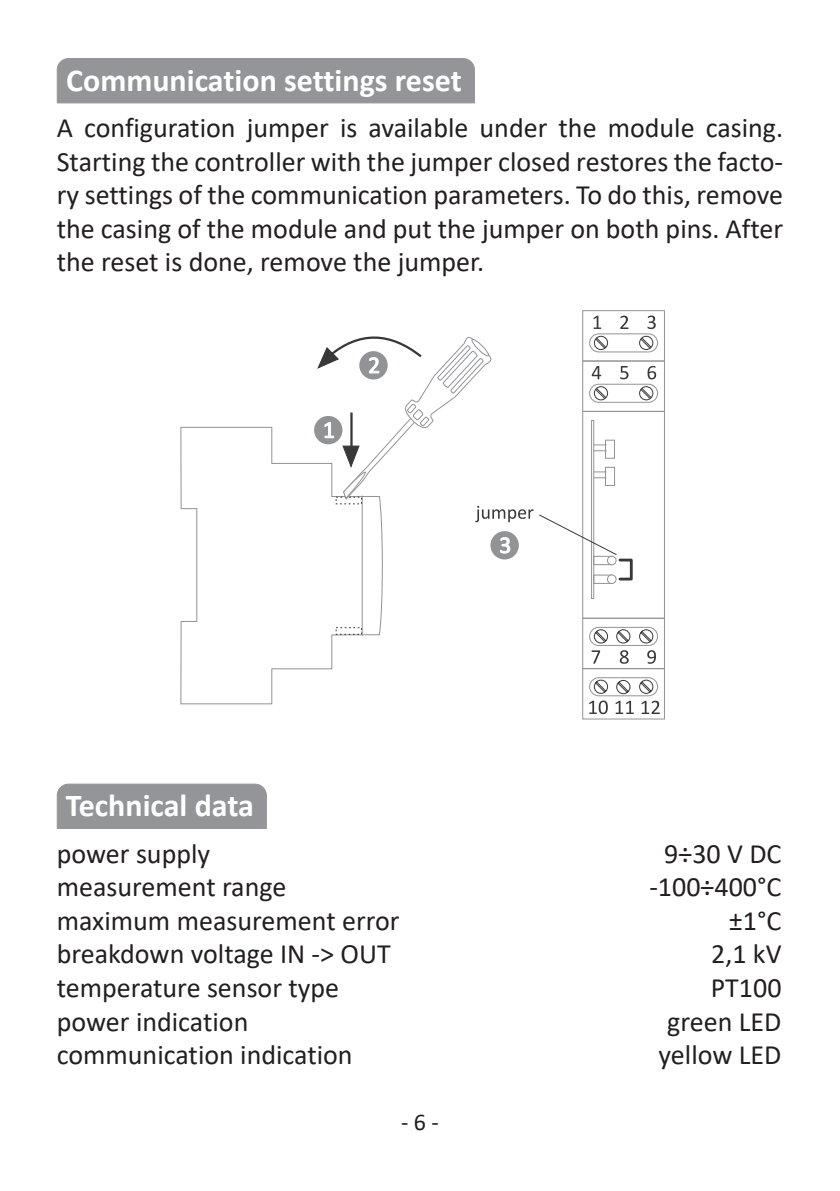
<style>
.page{position:relative;width:840px;height:1191px;background:#fff}
.page>*{position:absolute;margin:0;border:0;box-sizing:border-box;transform-origin:0 0}
.t1{font:700 32px "Calibri";color:#fff}
.t2{font:28px/33.6px "Calibri";color:#231f20;text-align:justify}
.t3{font:24px "Calibri";color:#231f20}
</style>
<div class="page">
<div style="left:593px;top:574px;width:19px;height:10px;border:1px solid #919396"></div>
<div style="left:605px;top:440px;width:9px;height:18px;border:1px solid #919396"></div>
<div style="left:605px;top:467px;width:9px;height:19px;border:1px solid #919396"></div>
<div style="left:582px;top:411px;width:82px;height:207px;border:1px solid #919396"></div>
<div style="left:582px;top:361px;width:82px;height:50px;border:1px solid #919396"></div>
<div style="left:582px;top:618px;width:82px;height:51px;border:1px solid #919396"></div>
<div style="left:582px;top:310px;width:82px;height:51px;border:1px solid #919396"></div>
<div style="left:582px;top:668px;width:82px;height:51px;border:1px solid #919396"></div>
<div style="left:589px;top:334px;width:68px;height:18px;border:1px solid #919396;border-radius:9px"></div>
<div style="left:589px;top:384px;width:68px;height:18px;border:1px solid #919396;border-radius:9px"></div>
<div style="left:589px;top:627px;width:68px;height:18px;border:1px solid #919396;border-radius:9px"></div>
<div style="left:589px;top:677px;width:68px;height:19px;border:1px solid #919396;border-radius:9px"></div>
<div style="left:639px;top:336px;width:13px;height:14px;border:1px solid #383839;border-radius:50%"></div>
<svg style="left:640px;top:337px;width:11px;height:12px"></svg>
<div style="left:593px;top:336px;width:14px;height:14px;border:1px solid #383839;border-radius:50%"></div>
<svg style="left:594px;top:337px;width:12px;height:12px"></svg>
<svg style="left:639px;top:679px;width:14px;height:15px"></svg>
<svg style="left:593px;top:679px;width:14px;height:15px"></svg>
<div style="left:639px;top:386px;width:13px;height:14px;border:1px solid #383839;border-radius:50%"></div>
<svg style="left:640px;top:388px;width:11px;height:11px"></svg>
<div style="left:593px;top:386px;width:14px;height:14px;border:1px solid #383839;border-radius:50%"></div>
<svg style="left:594px;top:388px;width:12px;height:11px"></svg>
<svg style="left:591px;top:366px;width:10px;height:13px"></svg>
<svg style="left:591px;top:650px;width:8px;height:13px"></svg>
<svg style="left:620px;top:366px;width:8px;height:13px"></svg>
<svg style="left:619px;top:650px;width:9px;height:14px"></svg>
<svg style="left:647px;top:366px;width:8px;height:13px"></svg>
<svg style="left:647px;top:650px;width:8px;height:14px"></svg>
<svg style="left:589px;top:700px;width:18px;height:14px"></svg>
<svg style="left:615px;top:700px;width:18px;height:14px"></svg>
<svg style="left:641px;top:700px;width:18px;height:14px"></svg>
<svg style="left:593px;top:316px;width:8px;height:13px"></svg>
<svg style="left:620px;top:316px;width:8px;height:13px"></svg>
<svg style="left:647px;top:315px;width:8px;height:14px"></svg>
<svg style="left:616px;top:680px;width:14px;height:14px"></svg>
<svg style="left:180px;top:426px;width:203px;height:278px"></svg>
<div style="left:590px;top:420px;width:4px;height:179px;border:1px solid #919396"></div>
<svg style="left:593px;top:444px;width:13px;height:7px"></svg>
<svg style="left:593px;top:471px;width:13px;height:7px"></svg>
<hr style="left:361px;top:495px;width:1px;height:140px;background:#919396">
<svg style="left:317px;top:336px;width:175px;height:164px"></svg>
<div style="left:593px;top:556px;width:19px;height:9px;border:1px solid #919396"></div>
<div style="left:607px;top:556px;width:8px;height:9px;background:#fff;border-radius:50%"></div>
<div style="left:606px;top:556px;width:10px;height:9px;border:1px solid #919396;border-radius:50%"></div>
<div style="left:607px;top:575px;width:8px;height:8px;background:#fff;border-radius:50%"></div>
<div style="left:606px;top:574px;width:10px;height:10px;border:1px solid #919396;border-radius:50%"></div>
<div style="left:618px;top:558px;width:14px;height:22px;border:3px solid #383839"></div>
<div style="left:490px;top:531px;width:28px;height:28px;background:#919396;border-radius:50%"></div>
<svg style="left:475px;top:506px;width:142px;height:50px"></svg>
<svg style="left:639px;top:629px;width:14px;height:14px"></svg>
<svg style="left:593px;top:629px;width:14px;height:14px"></svg>
<svg style="left:616px;top:629px;width:14px;height:14px"></svg>
<div style="left:57px;top:58px;width:417px;height:45px;background:#939598"></div>
<div style="left:57px;top:783px;width:210px;height:46px;background:#939598"></div>
<p class="t1" style="left:66px;top:58px;width:397px">Communication settings reset</p>
<p class="t2" style="left:57px;top:110px;width:727px">A configuration jumper is available under the module casing.<br>Starting the controller with the jumper closed restores the facto&shy;ry settings of the communication parameters. To do this, remove the casing of the module and put the jumper on both pins. After the reset is done, remove the jumper.</p>
<p class="t1" style="left:66px;top:783px;width:190px">Technical data</p>
<p class="t2" style="left:57px;top:835px;width:155px">power supply</p>
<p class="t2" style="left:663px;top:835px;width:119px">9÷30 V DC</p>
<p class="t2" style="left:57px;top:869px;width:231px">measurement range</p>
<p class="t2" style="left:649px;top:869px;width:134px">-100÷400°C</p>
<p class="t2" style="left:57px;top:903px;width:344px">maximum measurement error</p>
<p class="t2" style="left:728px;top:903px;width:54px">±1°C</p>
<p class="t2" style="left:57px;top:936px;width:335px">breakdown voltage IN -&gt; OUT</p>
<p class="t2" style="left:710px;top:936px;width:72px">2,1 kV</p>
<p class="t2" style="left:57px;top:970px;width:284px">temperature sensor type</p>
<p class="t2" style="left:710px;top:970px;width:72px">PT100</p>
<p class="t2" style="left:57px;top:1003px;width:193px">power indication</p>
<p class="t2" style="left:667px;top:1003px;width:116px">green LED</p>
<p class="t2" style="left:57px;top:1037px;width:297px">communication indication</p>
<p class="t2" style="left:658px;top:1037px;width:124px">yellow LED</p>
<p class="t3" style="left:401px;top:1105px;width:39px">- 6 -</p>
</div>
